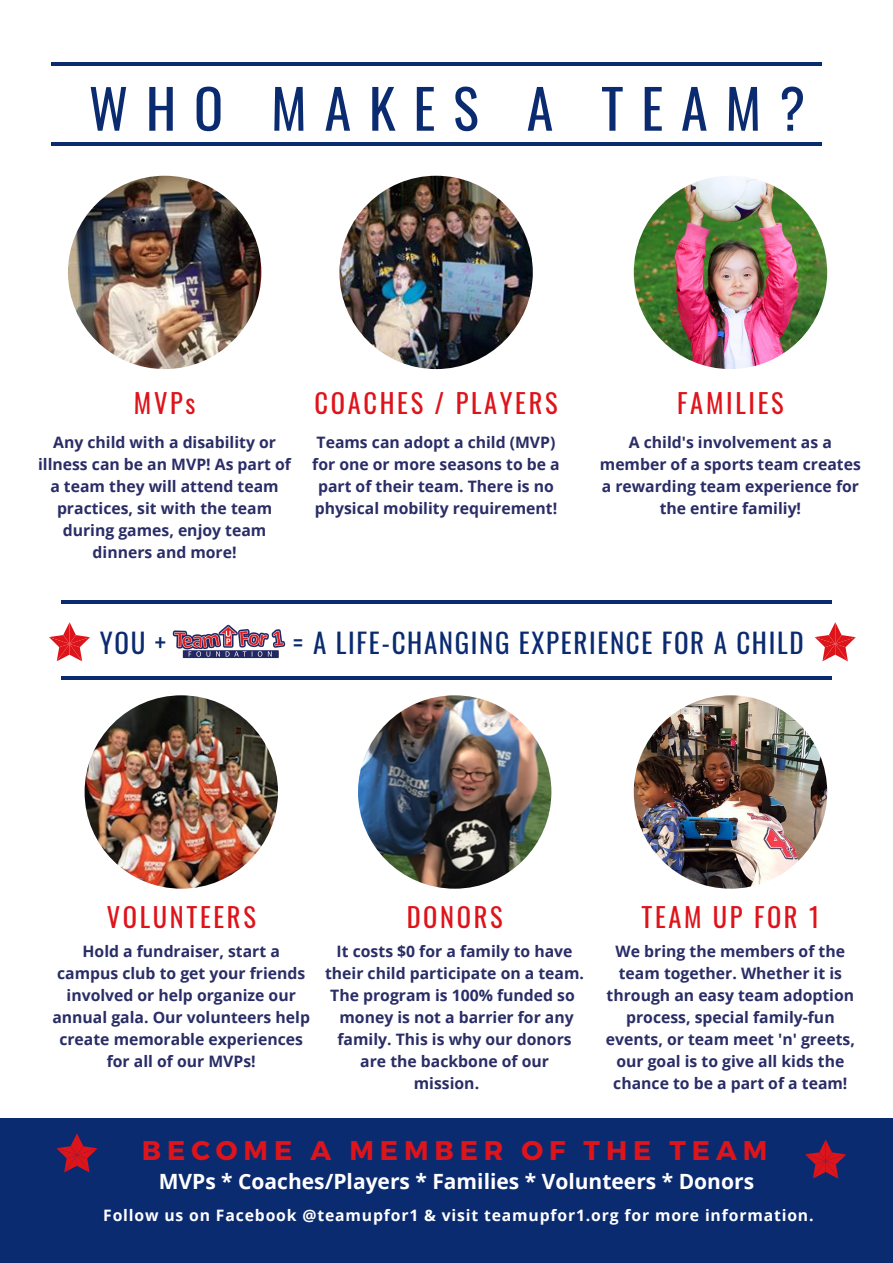
<style>
.page{position:relative;width:893px;height:1263px;background:#fff}
.page>*{position:absolute;margin:0;border:0;box-sizing:border-box;transform-origin:0 0}
.t1{font:54px "Oswald";letter-spacing:.33em;color:#0b2b71}
.t2{font:27px "Oswald";letter-spacing:.06em;color:#0b2b71}
.t3{font:700 27px "Montserrat";letter-spacing:.22em;color:#de141b}
.t4{font:26.47px "Oswald";letter-spacing:.1em;color:#de141b}
.t5{font:700 21px "Open Sans";color:#fff}
.t6{font:700 15.75px/22px "Open Sans";color:#2a2d66;text-align:center}
.t7{font:700 15.75px "Open Sans";letter-spacing:.055em;color:#fff}
</style>
<div class="page">
<hr style="left:51px;top:142px;width:770px;height:4px;background:#0b2b71">
<hr style="left:51px;top:62px;width:770px;height:4px;background:#0b2b71">
<img style="left:68px;top:176px;width:193px;height:193px;border-radius:50%">
<img style="left:339px;top:176px;width:194px;height:193px;border-radius:50%">
<img style="left:634px;top:176px;width:193px;height:193px;border-radius:50%">
<img style="left:85px;top:695px;width:193px;height:194px;border-radius:50%">
<img style="left:358px;top:695px;width:193px;height:194px;border-radius:50%">
<img style="left:634px;top:695px;width:193px;height:194px;border-radius:50%">
<img style="left:172px;top:624px;width:114px;height:35px">
<svg style="left:49px;top:622px;width:41px;height:39px"></svg>
<svg style="left:814px;top:622px;width:42px;height:39px"></svg>
<hr style="left:61px;top:600px;width:771px;height:4px;background:#0b2b71">
<hr style="left:61px;top:676px;width:771px;height:3px;background:#0b2b71">
<div style="left:0;top:1118px;width:893px;height:145px;background:#0b2b71"></div>
<svg style="left:805px;top:1139px;width:41px;height:40px"></svg>
<svg style="left:56px;top:1133px;width:42px;height:39px"></svg>
<h1 class="t1" style="left:89px;top:66px;width:718px">WHO MAKES A TEAM?</h1>
<h3 class="t4" style="left:134px;top:382px;width:63px">MVPs</h3>
<h3 class="t4" style="left:314px;top:382px;width:245px">COACHES / PLAYERS</h3>
<h3 class="t4" style="left:677px;top:382px;width:108px">FAMILIES</h3>
<p class="t6" style="left:38px;top:431px;width:254px">Any child with a disability or illness can be an MVP! As part of a team they will attend team practices, sit with the team during games, enjoy team dinners and more!</p>
<p class="t6" style="left:312px;top:431px;width:249px">Teams can adopt a child (MVP) for one or more seasons to be a part of their team. There is no physical mobility requirement!</p>
<p class="t6" style="left:600px;top:431px;width:262px">A child's involvement as a member of a sports team creates a rewarding team experience for the entire familiy!</p>
<h2 class="t2" style="left:100px;top:622px;width:68px">YOU +</h2>
<h2 class="t2" style="left:292px;top:622px;width:512px">= A LIFE-CHANGING EXPERIENCE FOR A CHILD</h2>
<h3 class="t4" style="left:107px;top:896px;width:151px">VOLUNTEERS</h3>
<h3 class="t4" style="left:407px;top:896px;width:97px">DONORS</h3>
<h3 class="t4" style="left:641px;top:896px;width:180px">TEAM UP FOR 1</h3>
<p class="t6" style="left:52px;top:940px;width:259px">Hold a fundraiser, start a campus club to get your friends involved or help organize our annual gala. Our volunteers help create memorable experiences for all of our MVPs!</p>
<p class="t6" style="left:337px;top:940px;width:237px">It costs $0 for a family to have</p>
<p class="t6" style="left:325px;top:962px;width:260px">their child participate on a team.</p>
<p class="t6" style="left:330px;top:984px;width:246px">The program is 100% funded so</p>
<p class="t6" style="left:339px;top:1006px;width:236px">money is not a barrier for any</p>
<p class="t6" style="left:337px;top:1028px;width:236px">family. This is why our donors</p>
<p class="t6" style="left:360px;top:1050px;width:190px">are the backbone of our</p>
<p class="t6" style="left:414px;top:1072px;width:67px">mission.</p>
<p class="t6" style="left:606px;top:940px;width:251px">We bring the members of the team together. Whether it is through an easy team adoption process, special family-fun events, or team meet 'n' greets, our goal is to give all kids the chance to be a part of a team!</p>
<h2 class="t3" style="left:142px;top:1132px;width:627px">BECOME A MEMBER OF THE TEAM</h2>
<h3 class="t5" style="left:159px;top:1166px;width:597px">MVPs * Coaches/Players * Families * Volunteers * Donors</h3>
<p class="t7" style="left:103px;top:1204px;width:712px">Follow us on Facebook @teamupfor1 &amp; visit teamupfor1.org for more information.</p>
</div>
